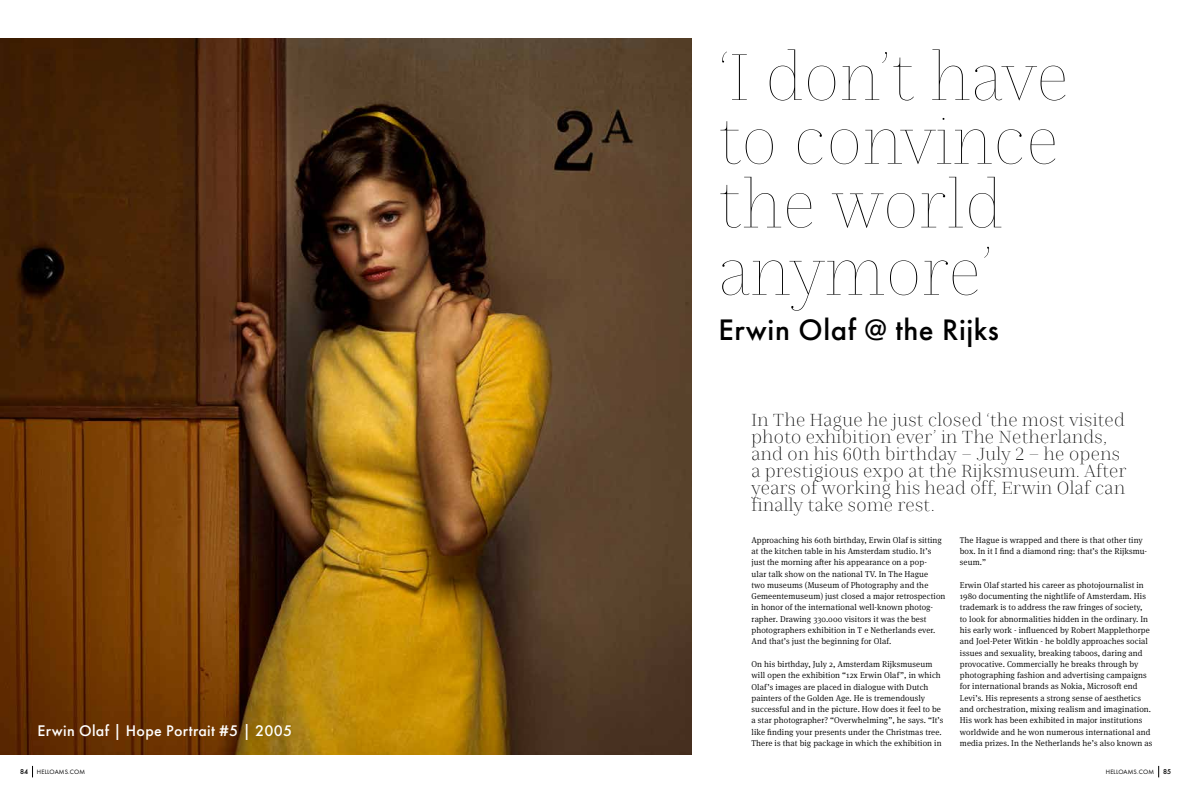
<style>
.page{position:relative;width:1191px;height:794px;background:#fff}
.page>*{position:absolute;margin:0;border:0;box-sizing:border-box;transform-origin:0 0}
.t1{font:100 67.4px/64.9px "Nomada Didone";letter-spacing:.02em;color:#000}
.t2{font:500 30.8px "Futura PT";letter-spacing:.02em;color:#000}
.t3{font:100 18px/17px "Nomada Didone";letter-spacing:.02em;color:#000}
.t4{font:500 16px "Futura PT";letter-spacing:.02em;color:#fff}
.t5{font:300 8.5px/11.3px "Meta Serif Pro";letter-spacing:.01em;color:#000}
.t6{font:6.5px "Futura PT";letter-spacing:.025em;color:#000}
.t7{font:500 6.5px "Futura";color:#000}
</style>
<div class="page">
<img style="left:0;top:38px;width:692px;height:716px">
<h1 class="t1" style="left:718px;top:45px;width:352px">‘I don’t have to convince the world anymore’</h1>
<h3 class="t4" style="left:38px;top:720px;width:256px">Erwin Olaf | Hope Portrait #5 | 2005</h3>
<h2 class="t2" style="left:718px;top:311px;width:282px">Erwin Olaf @ the Rijks</h2>
<p class="t3" style="left:751px;top:412px;width:376px">In The Hague he just closed ‘the most visited photo exhibition ever’ in The Netherlands, and on his 60th birthday – July 2 – he opens a prestigious expo at the Rijksmuseum. After years of working his head off, Erwin Olaf can finally take some rest.</p>
<p class="t5" style="left:751px;top:533px;width:195px">Approaching his 60th birthday, Erwin Olaf is sitting at the kitchen table in his Amsterdam studio. It’s just the morning after his appearance on a pop-<br>ular talk show on the national TV. In The Hague<br>two museums (Museum of Photography and the Gemeentemuseum) just closed a major retrospection in honor of the international well-known photog&shy;rapher. Drawing 330.000 visitors it was the best photographers exhibition in T e Netherlands ever.<br>And that’s just the beginning for Olaf.</p>
<p class="t5" style="left:751px;top:658px;width:193px">On his birthday, July 2, Amsterdam Rijksmuseum will open the exhibition “12x Erwin Olaf”, in which Olaf’s images are placed in dialogue with Dutch painters of the Golden Age. He is tremendously successful and in the picture. How does it feel to be a star photographer? “Overwhelming”, he says. “It’s like finding your presents under the Christmas tree.<br>There is that big package in which the exhibition in</p>
<p class="t5" style="left:960px;top:533px;width:189px">The Hague is wrapped and there is that other tiny box. In it I find a diamond ring: that’s the Rijksmu&shy;seum.”</p>
<p class="t5" style="left:960px;top:579px;width:194px">Erwin Olaf started his career as photojournalist in 1980 documenting the nightlife of Amsterdam. His trademark is to address the raw fringes of society,<br>to look for abnormalities hidden in the ordinary. In his early work - influenced by Robert Mapplethorpe and Joel-Peter Witkin - he boldly approaches social issues and sexuality, breaking taboos, daring and provocative. Commercially he breaks through by photographing fashion and advertising campaigns for international brands as Nokia, Microsoft end Levi’s. His represents a strong sense of aesthetics and orchestration, mixing realism and imagination.<br>His work has been exhibited in major institutions worldwide and he won numerous international and media prizes. In the Netherlands he’s also known as</p>
<p class="t7" style="left:20px;top:767px;width:9px">84</p>
<p class="t6" style="left:37px;top:768px;width:50px">HELLOAMS.COM</p>
<p class="t6" style="left:1105px;top:768px;width:50px">HELLOAMS.COM</p>
<p class="t7" style="left:1163px;top:767px;width:10px">85</p>
</div>
